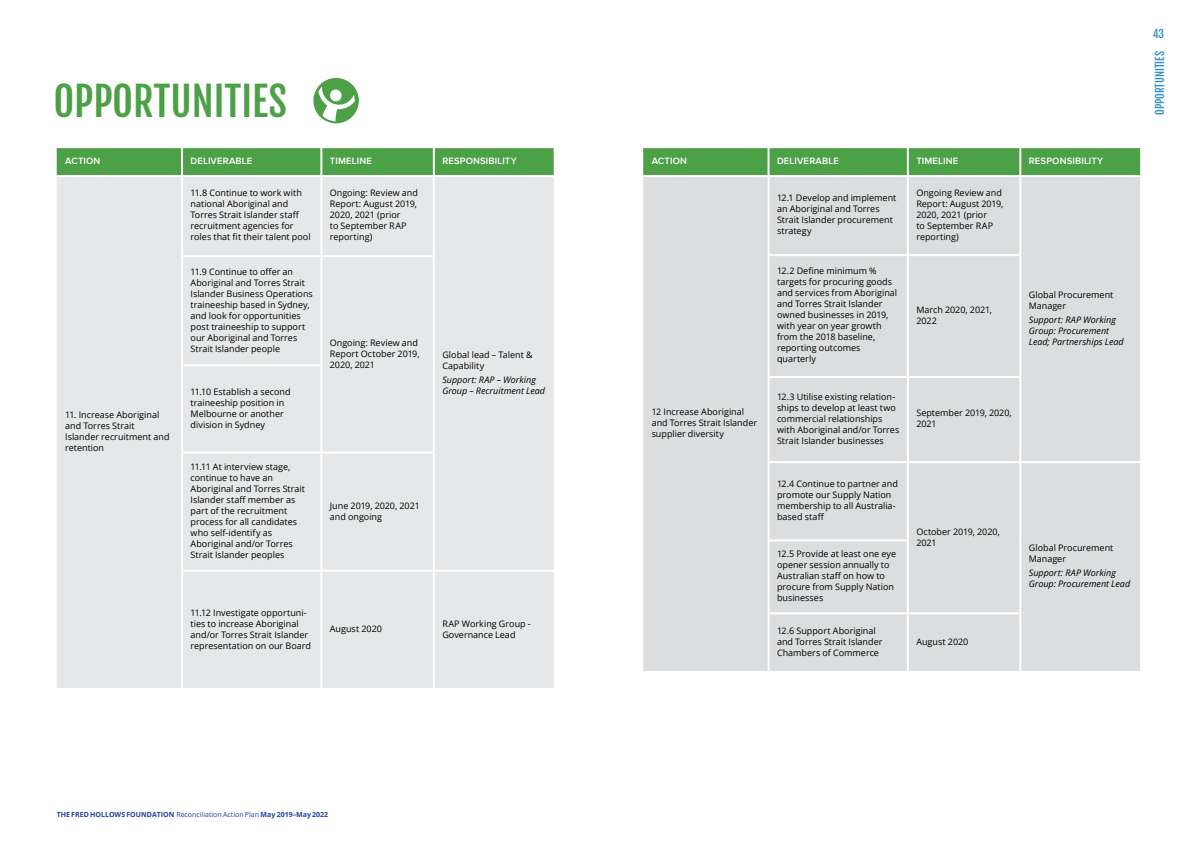
<style>
.page{position:relative;width:1191px;height:842px;background:#fff}
.page>*{position:absolute;margin:0;border:0;box-sizing:border-box;transform-origin:0 0}
.t1{font:40px "Fjalla One";color:#4ca046}
.t2{font:11px "Fjalla One";color:#3291ce}
.t3{font:600 9.5px "Proxima Nova";letter-spacing:.015em;color:#fff}
.t4{font:9px/11px "Open Sans";color:#000}
.t5{font:italic 9px/11px "Open Sans";color:#000}
.t6{font:700 7px "Open Sans";color:#1e439b}
.s1{font-weight:400}
</style>
<div class="page">
<div style="left:643px;top:148px;width:497px;height:27px;background:#4ca046"></div>
<div style="left:643px;top:177px;width:497px;height:494px;background:#dcddde"></div>
<hr style="left:767px;top:177px;width:2px;height:77px;background:#fff">
<hr style="left:767px;top:256px;width:2px;height:120px;background:#fff">
<hr style="left:767px;top:378px;width:2px;height:83px;background:#fff">
<hr style="left:767px;top:463px;width:2px;height:76px;background:#fff">
<hr style="left:767px;top:541px;width:2px;height:71px;background:#fff">
<hr style="left:767px;top:614px;width:2px;height:57px;background:#fff">
<hr style="left:907px;top:148px;width:2px;height:27px;background:#fff">
<hr style="left:1019px;top:148px;width:2px;height:27px;background:#fff">
<hr style="left:767px;top:148px;width:2px;height:27px;background:#fff">
<hr style="left:767px;top:254px;width:141px;height:2px;background:#fff">
<hr style="left:908px;top:254px;width:113px;height:2px;background:#fff">
<hr style="left:767px;top:376px;width:141px;height:2px;background:#fff">
<hr style="left:908px;top:376px;width:113px;height:2px;background:#fff">
<hr style="left:767px;top:461px;width:141px;height:2px;background:#fff">
<hr style="left:908px;top:461px;width:112px;height:2px;background:#fff">
<hr style="left:1020px;top:461px;width:120px;height:2px;background:#fff">
<hr style="left:767px;top:539px;width:142px;height:2px;background:#fff">
<hr style="left:767px;top:612px;width:141px;height:2px;background:#fff">
<hr style="left:908px;top:612px;width:113px;height:2px;background:#fff">
<hr style="left:907px;top:177px;width:2px;height:77px;background:#fff">
<hr style="left:907px;top:256px;width:2px;height:120px;background:#fff">
<hr style="left:907px;top:378px;width:2px;height:83px;background:#fff">
<hr style="left:907px;top:463px;width:2px;height:76px;background:#fff">
<hr style="left:907px;top:541px;width:2px;height:71px;background:#fff">
<hr style="left:907px;top:614px;width:2px;height:57px;background:#fff">
<hr style="left:1019px;top:177px;width:2px;height:77px;background:#fff">
<hr style="left:1019px;top:256px;width:2px;height:120px;background:#fff">
<hr style="left:1019px;top:378px;width:2px;height:83px;background:#fff">
<hr style="left:1019px;top:463px;width:2px;height:77px;background:#fff">
<hr style="left:1019px;top:540px;width:2px;height:72px;background:#fff">
<hr style="left:1019px;top:614px;width:2px;height:57px;background:#fff">
<div style="left:57px;top:148px;width:496px;height:27px;background:#4ca046"></div>
<div style="left:57px;top:177px;width:496px;height:511px;background:#e6e7e8"></div>
<hr style="left:181px;top:177px;width:2px;height:78px;background:#fff">
<hr style="left:181px;top:257px;width:2px;height:107px;background:#fff">
<hr style="left:181px;top:366px;width:2px;height:86px;background:#fff">
<hr style="left:181px;top:454px;width:2px;height:116px;background:#fff">
<hr style="left:181px;top:572px;width:2px;height:116px;background:#fff">
<hr style="left:320px;top:148px;width:2px;height:27px;background:#fff">
<hr style="left:433px;top:148px;width:2px;height:27px;background:#fff">
<hr style="left:181px;top:148px;width:2px;height:27px;background:#fff">
<hr style="left:181px;top:255px;width:140px;height:2px;background:#fff">
<hr style="left:321px;top:255px;width:114px;height:2px;background:#fff">
<hr style="left:181px;top:364px;width:141px;height:2px;background:#fff">
<hr style="left:181px;top:452px;width:140px;height:2px;background:#fff">
<hr style="left:321px;top:452px;width:114px;height:2px;background:#fff">
<hr style="left:181px;top:570px;width:140px;height:2px;background:#fff">
<hr style="left:321px;top:570px;width:113px;height:2px;background:#fff">
<hr style="left:434px;top:570px;width:119px;height:2px;background:#fff">
<hr style="left:320px;top:177px;width:2px;height:78px;background:#fff">
<hr style="left:320px;top:257px;width:2px;height:107px;background:#fff">
<hr style="left:320px;top:366px;width:2px;height:86px;background:#fff">
<hr style="left:320px;top:454px;width:2px;height:116px;background:#fff">
<hr style="left:320px;top:572px;width:2px;height:116px;background:#fff">
<hr style="left:433px;top:177px;width:2px;height:78px;background:#fff">
<hr style="left:433px;top:257px;width:2px;height:108px;background:#fff">
<hr style="left:433px;top:365px;width:2px;height:87px;background:#fff">
<hr style="left:433px;top:454px;width:2px;height:116px;background:#fff">
<hr style="left:433px;top:572px;width:2px;height:116px;background:#fff">
<div style="left:313px;top:78px;width:46px;height:45px;background:#4ca046;border-radius:50%"></div>
<svg style="left:318px;top:87px;width:37px;height:34px"></svg>
<h1 class="t1" style="left:54px;top:77px;width:235px">OPPORTUNITIES</h1>
<p class="t3" style="left:65px;top:156px;width:37px">ACTION</p>
<p class="t3" style="left:190px;top:156px;width:63px">DELIVERABLE</p>
<p class="t3" style="left:330px;top:156px;width:43px">TIMELINE</p>
<p class="t3" style="left:442px;top:156px;width:76px">RESPONSIBILITY</p>
<p class="t4" style="left:65px;top:409px;width:106px">11. Increase Aboriginal and Torres Strait<br>Islander recruitment and retention</p>
<p class="t4" style="left:190px;top:187px;width:122px">11.8 Continue to work with national Aboriginal and<br>Torres Strait Islander staff recruitment agencies for roles that fit their talent pool</p>
<p class="t4" style="left:330px;top:187px;width:90px">Ongoing: Review and<br>Report: August 2019,<br>2020, 2021 (prior<br>to September RAP reporting)</p>
<p class="t4" style="left:190px;top:266px;width:124px">11.9 Continue to offer an<br>Aboriginal and Torres Strait<br>Islander Business Operations traineeship based in Sydney, and look for opportunities post traineeship to support our Aboriginal and Torres<br>Strait Islander people</p>
<p class="t4" style="left:190px;top:386px;width:102px">11.10 Establish a second traineeship position in<br>Melbourne or another division in Sydney</p>
<p class="t4" style="left:190px;top:461px;width:116px">11.11 At interview stage, continue to have an<br>Aboriginal and Torres Strait<br>Islander staff member as part of the recruitment process for all candidates who self-identify as<br>Aboriginal and/or Torres<br>Strait Islander peoples</p>
<p class="t4" style="left:330px;top:337px;width:91px">Ongoing: Review and<br>Report October 2019,<br>2020, 2021</p>
<p class="t4" style="left:330px;top:499px;width:91px">June 2019, 2020, 2021 and ongoing</p>
<p class="t4" style="left:442px;top:349px;width:92px">Global lead – Talent &amp;<br>Capability</p>
<p class="t5" style="left:442px;top:374px;width:104px">Support: RAP – Working<br>Group – Recruitment Lead</p>
<p class="t4" style="left:190px;top:607px;width:122px">11.12 Investigate opportuni&shy;ties to increase Aboriginal and/or Torres Strait Islander representation on our Board</p>
<p class="t4" style="left:330px;top:623px;width:54px">August 2020</p>
<p class="t4" style="left:442px;top:618px;width:90px">RAP Working Group -<br>Governance Lead</p>
<p class="t6" style="left:57px;top:809px;width:273px">THE FRED HOLLOWS FOUNDATION <span class="s1">Reconciliation Action Plan</span> May 2019–May 2022</p>
<p class="t3" style="left:651px;top:156px;width:37px">ACTION</p>
<p class="t3" style="left:777px;top:156px;width:63px">DELIVERABLE</p>
<p class="t3" style="left:916px;top:156px;width:43px">TIMELINE</p>
<p class="t3" style="left:1028px;top:156px;width:76px">RESPONSIBILITY</p>
<p class="t4" style="left:651px;top:406px;width:107px">12 Increase Aboriginal and Torres Strait Islander supplier diversity</p>
<p class="t4" style="left:777px;top:192px;width:121px">12.1 Develop and implement an Aboriginal and Torres<br>Strait Islander procurement strategy</p>
<p class="t4" style="left:916px;top:187px;width:89px">Ongoing Review and<br>Report: August 2019,<br>2020, 2021 (prior<br>to September RAP reporting)</p>
<p class="t4" style="left:777px;top:265px;width:122px">12.2 Define minimum % targets for procuring goods and services from Aboriginal and Torres Strait Islander owned businesses in 2019, with year on year growth from the 2018 baseline, reporting outcomes quarterly</p>
<p class="t4" style="left:777px;top:391px;width:124px">12.3 Utilise existing relation&shy;ships to develop at least two commercial relationships with Aboriginal and/or Torres<br>Strait Islander businesses</p>
<p class="t4" style="left:777px;top:478px;width:122px">12.4 Continue to partner and promote our Supply Nation membership to all Australia&shy;based staff</p>
<p class="t4" style="left:916px;top:304px;width:77px">March 2020, 2021,<br>2022</p>
<p class="t4" style="left:916px;top:407px;width:97px">September 2019, 2020,<br>2021</p>
<p class="t4" style="left:916px;top:526px;width:85px">October 2019, 2020,<br>2021</p>
<p class="t4" style="left:777px;top:548px;width:121px">12.5 Provide at least one eye opener session annually to<br>Australian staff on how to procure from Supply Nation businesses</p>
<p class="t4" style="left:777px;top:625px;width:107px">12.6 Support Aboriginal and Torres Strait Islander<br>Chambers of Commerce</p>
<p class="t4" style="left:916px;top:636px;width:54px">August 2020</p>
<p class="t4" style="left:1028px;top:289px;width:86px">Global Procurement<br>Manager</p>
<p class="t5" style="left:1028px;top:314px;width:96px">Support: RAP Working<br>Group: Procurement<br>Lead; Partnerships Lead</p>
<p class="t4" style="left:1028px;top:542px;width:86px">Global Procurement<br>Manager</p>
<p class="t5" style="left:1028px;top:567px;width:103px">Support: RAP Working<br>Group: Procurement Lead</p>
<p class="t2" style="left:1152px;top:27px;width:13px">43</p>
<p class="t2" style="left:1153px;top:115px;width:66px;rotate:-90deg">OPPORTUNITIES</p>
</div>
